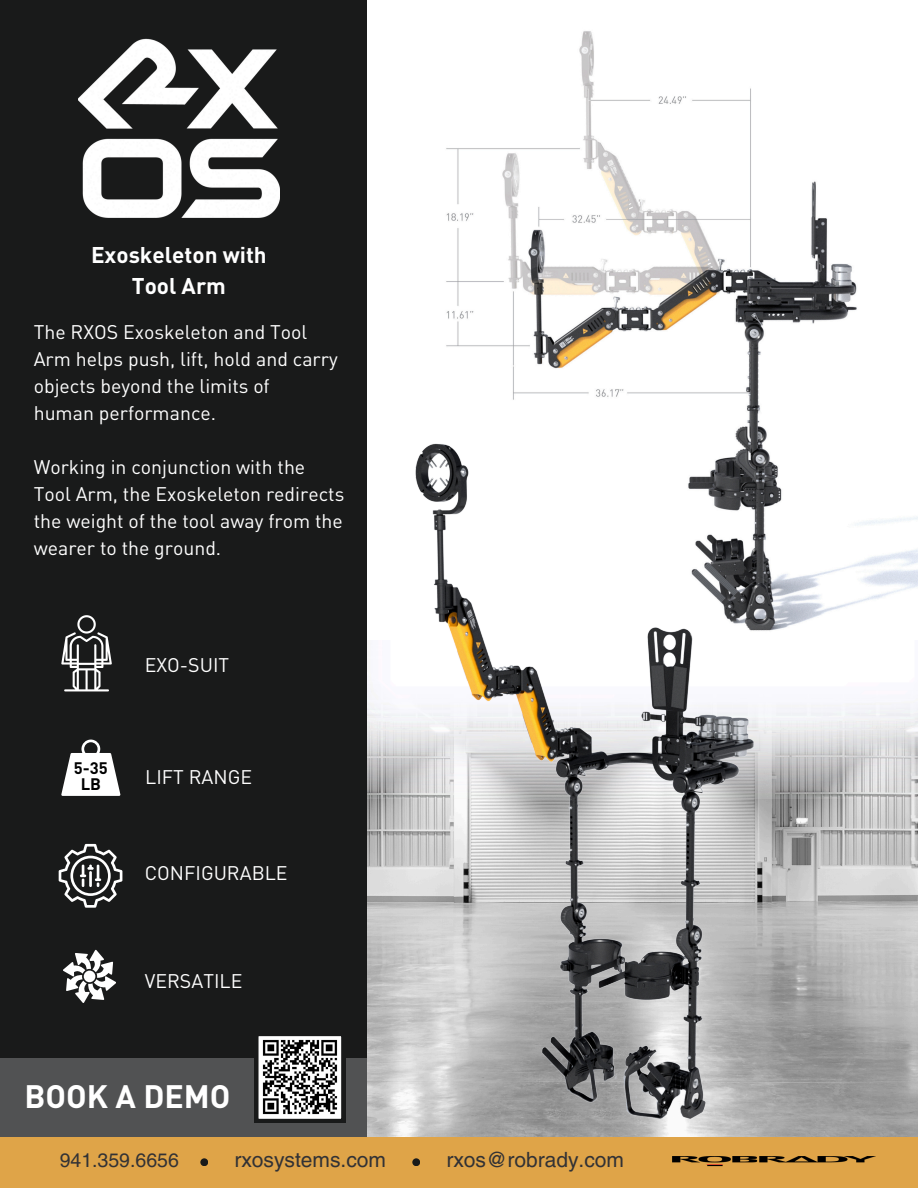
<style>
.page{position:relative;width:918px;height:1188px;background:#fff}
.page>*{position:absolute;margin:0;border:0;box-sizing:border-box;transform-origin:0 0}
.t1{font:700 32.1px "DINOT";color:#fff}
.t2{font:700 22.5px/31.5px "DINOT";color:#fff;text-align:center}
.t3{font:21px "Helvetica LT Pro";color:#323235}
.t4{font:19.5px/27px "DINOT";color:#fff}
.t5{font:19.5px "Helvetica LT Pro";color:#323235}
.t6{font:700 16.5px "DINOT";color:#000}
</style>
<div class="page">
<img style="left:367px;top:798px;width:551px;height:339px">
<img style="left:367px;top:689px;width:551px;height:109px">
<img style="left:446px;top:31px;width:472px;height:600px">
<div style="left:0;top:0;width:367px;height:1168px;background:#191a1a"></div>
<div style="left:0;top:1137px;width:918px;height:51px;background:#dfa448"></div>
<svg style="left:59px;top:844px;width:63px;height:64px"></svg>
<svg style="left:63px;top:950px;width:53px;height:53px"></svg>
<div style="left:84px;top:971px;width:11px;height:11px;background:#fff;border-radius:50%"></div>
<div style="left:0;top:1059px;width:367px;height:78px;background:#515253"></div>
<img style="left:395px;top:432px;width:372px;height:705px">
<svg style="left:254px;top:1036px;width:91px;height:87px;background:#868787"></svg>
<svg style="left:61px;top:615px;width:51px;height:76px"></svg>
<svg style="left:61px;top:740px;width:59px;height:56px"></svg>
<div style="left:200px;top:1158px;width:8px;height:8px;background:#191a1a;border-radius:50%"></div>
<div style="left:412px;top:1158px;width:8px;height:8px;background:#191a1a;border-radius:50%"></div>
<img style="left:673px;top:1157px;width:200px;height:6px">
<svg style="left:707px;top:1165px;width:16px;height:1px"></svg>
<img style="left:79px;top:38px;width:200px;height:180px">
<p class="t2" style="left:91px;top:238px;width:177px">Exoskeleton with<br>Tool Arm</p>
<p class="t4" style="left:34px;top:317px;width:306px">The RXOS Exoskeleton and Tool<br>Arm helps push, lift, hold and carry objects beyond the limits of<br>human performance.</p>
<h4 class="t4" style="left:34px;top:452px;width:312px">Working in conjunction with the<br>Tool Arm, the Exoskeleton redirects the weight of the tool away from the wearer to the ground.</h4>
<p class="t6" style="left:74px;top:756px;width:35px">5-35</p>
<h1 class="t6" style="left:81px;top:773px;width:22px">LB</h1>
<p class="t4" style="left:145px;top:650px;width:86px">EXO-SUIT</p>
<h4 class="t4" style="left:145px;top:762px;width:108px">LIFT RANGE</h4>
<p class="t4" style="left:145px;top:859px;width:144px">CONFIGURABLE</p>
<p class="t4" style="left:145px;top:967px;width:99px">VERSATILE</p>
<p class="t1" style="left:24px;top:1075px;width:208px">BOOK A DEMO</p>
<p class="t5" style="left:60px;top:1153px;width:121px">941.359.6656</p>
<p class="t3" style="left:234px;top:1152px;width:153px">rxosystems.com</p>
<p class="t3" style="left:446px;top:1152px;width:179px">rxos@robrady.com</p>
</div>
